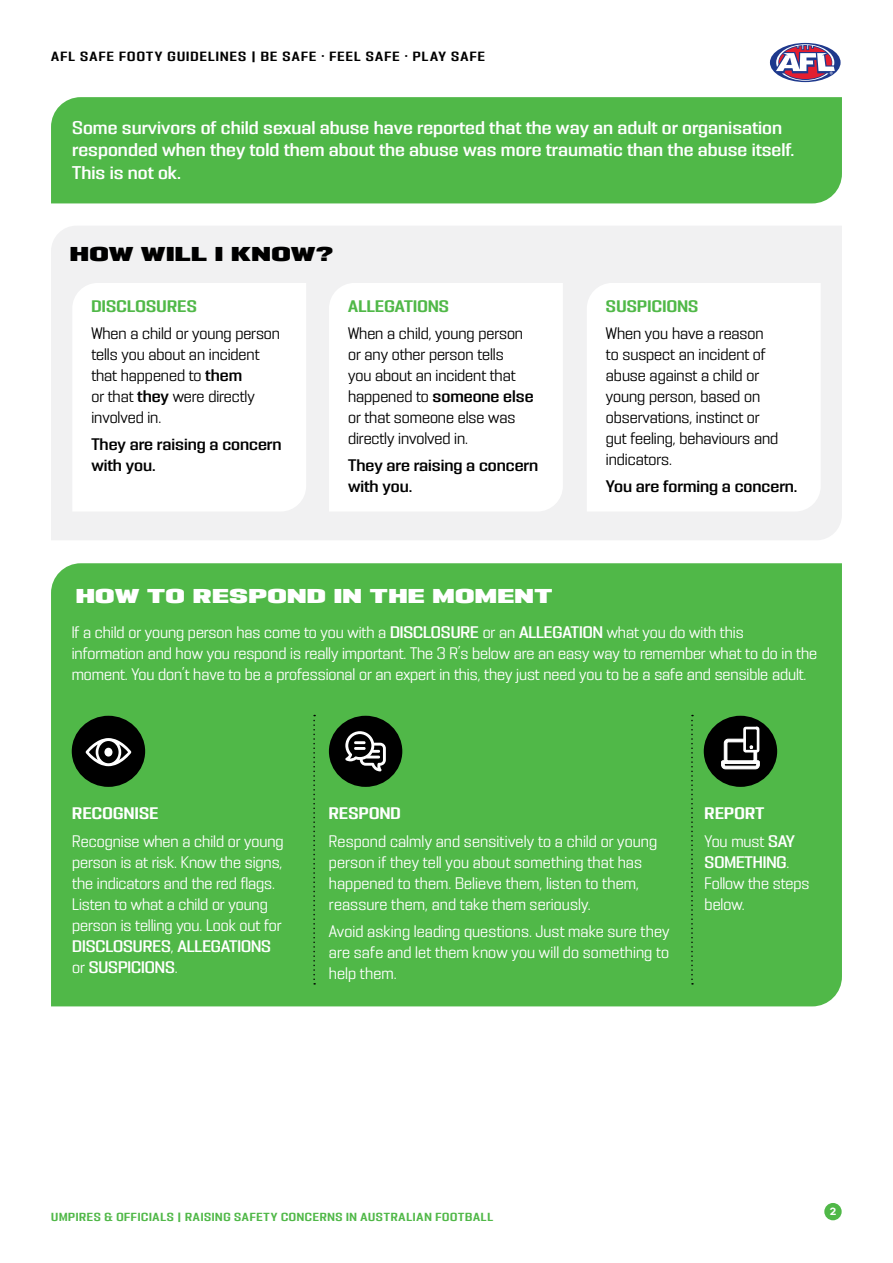
<style>
.page{position:relative;width:893px;height:1263px;background:#fff}
.page>*{position:absolute;margin:0;border:0;box-sizing:border-box;transform-origin:0 0}
.t1{font:18px "PODIUM Sharp 7.12";letter-spacing:.05em;color:#fff}
.t2{font:18px "PODIUM Sharp 7.12";letter-spacing:.055em;color:#000}
.Main_text{font:16.5px/22.5px "PODIUM Sharp 5.8";color:#fff}
.Main_text-2{font:15px/21px "PODIUM Sharp 5.6";letter-spacing:-.005em;color:#fff}
.Main_text-3{font:15px/21px "PODIUM Sharp 5.6";letter-spacing:-.005em;color:#000}
.Main_text-4{font:15px/21px "PODIUM Sharp 5.8";letter-spacing:-.005em;color:#000}
.Main_text-5{font:15px "PODIUM Sharp 5.9";letter-spacing:.02em;color:#50b848}
.Main_text-6{font:15px "PODIUM Sharp 5.9";letter-spacing:.02em;color:#fff}
.t3{font:12px "PODIUM Sharp 5.9";letter-spacing:.1em;color:#000}
.t4{font:10.5px "PODIUM Sharp 5.9";letter-spacing:.065em;color:#50b848}
.t5{font:700 10.5px "Filson Soft";color:#fff}
.s1{font-family:"PODIUM Sharp 5.8"}
</style>
<div class="page">
<svg style="left:768px;top:42px;width:74px;height:41px"></svg>
<div style="left:770px;top:43px;width:71px;height:39px;background:#1e398d;border-radius:50%"></div>
<svg style="left:776px;top:44px;width:59px;height:37px"></svg>
<div style="left:51px;top:226px;width:791px;height:314px;background:#f1f1f2"></div>
<svg style="left:72px;top:283px;width:234px;height:228px"></svg>
<svg style="left:329px;top:283px;width:234px;height:228px"></svg>
<svg style="left:587px;top:283px;width:234px;height:228px"></svg>
<div style="left:51px;top:97px;width:791px;height:106px;background:#50b848"></div>
<div style="left:51px;top:563px;width:791px;height:443px;background:#50b848"></div>
<svg style="left:313px;top:715px;width:2px;height:269px"></svg>
<svg style="left:691px;top:715px;width:2px;height:269px"></svg>
<div style="left:72px;top:716px;width:73px;height:71px;background:#000;border-radius:50%"></div>
<svg style="left:86px;top:738px;width:45px;height:28px"></svg>
<div style="left:104px;top:748px;width:8px;height:8px;background:#fff;border-radius:50%"></div>
<div style="left:329px;top:716px;width:73px;height:71px;background:#000;border-radius:50%"></div>
<svg style="left:345px;top:731px;width:41px;height:40px"></svg>
<div style="left:704px;top:716px;width:73px;height:71px;background:#000;border-radius:50%"></div>
<svg style="left:721px;top:727px;width:39px;height:42px"></svg>
<div style="left:824px;top:1203px;width:18px;height:17px;background:#50b848;border-radius:50%"></div>
<p class="t3" style="left:51px;top:48px;width:435px">AFL SAFE FOOTY GUIDELINES | BE SAFE • FEEL SAFE • PLAY SAFE</p>
<p class="Main_text" style="left:72px;top:116px;width:723px">Some survivors of child sexual abuse have reported that the way an adult or organisation responded when they told them about the abuse was more traumatic than the abuse itself.<br>This is not ok.</p>
<p class="t2" style="left:70px;top:243px;width:264px">HOW WILL I KNOW?</p>
<p class="Main_text-5" style="left:91px;top:296px;width:107px">DISCLOSURES</p>
<p class="Main_text-3" style="left:91px;top:323px;width:190px">When a child or young person tells you about an incident that happened to <span class="s1">them<br></span>or that <span class="s1">they</span> were directly involved in.</p>
<p class="Main_text-4" style="left:91px;top:434px;width:192px">They are raising a concern with you.</p>
<p class="Main_text-5" style="left:348px;top:296px;width:102px">ALLEGATIONS</p>
<p class="Main_text-3" style="left:348px;top:323px;width:187px">When a child, young person or any other person tells<br>you about an incident that happened to <span class="s1">someone else </span>or that someone else was directly involved in.</p>
<p class="Main_text-4" style="left:348px;top:455px;width:192px">They are raising a concern with you.</p>
<p class="Main_text-5" style="left:606px;top:296px;width:94px">SUSPICIONS</p>
<p class="Main_text-3" style="left:606px;top:323px;width:174px">When you have a reason to suspect an incident of abuse against a child or young person, based on observations, instinct or gut feeling, behaviours and indicators.</p>
<p class="Main_text-4" style="left:606px;top:476px;width:193px">You are forming a concern.</p>
<p class="t1" style="left:76px;top:585px;width:478px">HOW TO RESPOND IN THE MOMENT</p>
<p class="Main_text-2" style="left:72px;top:622px;width:747px">If a child or young person has come to you with a <span class="s1">DISCLOSURE</span> or an <span class="s1">ALLEGATION</span> what you do with this information and how you respond is really important. The 3 R’s below are an easy way to remember what to do in the moment. You don’t have to be a professional or an expert in this, they just need you to be a safe and sensible adult.</p>
<p class="Main_text-6" style="left:72px;top:804px;width:87px">RECOGNISE</p>
<p class="Main_text-2" style="left:72px;top:830px;width:213px">Recognise when a child or young person is at risk. Know the signs, the indicators and the red flags.<br>Listen to what a child or young person is telling you. Look out for<br><span class="s1">DISCLOSURES</span>, <span class="s1">ALLEGATIONS </span>or <span class="s1">SUSPICIONS</span>.</p>
<p class="Main_text-6" style="left:329px;top:804px;width:73px">RESPOND</p>
<p class="Main_text-2" style="left:329px;top:830px;width:330px">Respond calmly and sensitively to a child or young person if they tell you about something that has happened to them. Believe them, listen to them, reassure them, and take them seriously.</p>
<p class="Main_text-2" style="left:329px;top:921px;width:342px;text-align:justify">Avoid asking leading questions. Just make sure they are safe and let them know you will do something to help them.</p>
<p class="Main_text-6" style="left:705px;top:804px;width:61px">REPORT</p>
<p class="Main_text-2" style="left:705px;top:830px;width:106px">You must <span class="s1">SAY<br>SOMETHING</span>.<br>Follow the steps below.</p>
<p class="t4" style="left:51px;top:1210px;width:443px">UMPIRES &amp; OFFICIALS | RAISING SAFETY CONCERNS IN AUSTRALIAN FOOTBALL</p>
<p class="t5" style="left:830px;top:1205px;width:8px">2</p>
</div>
